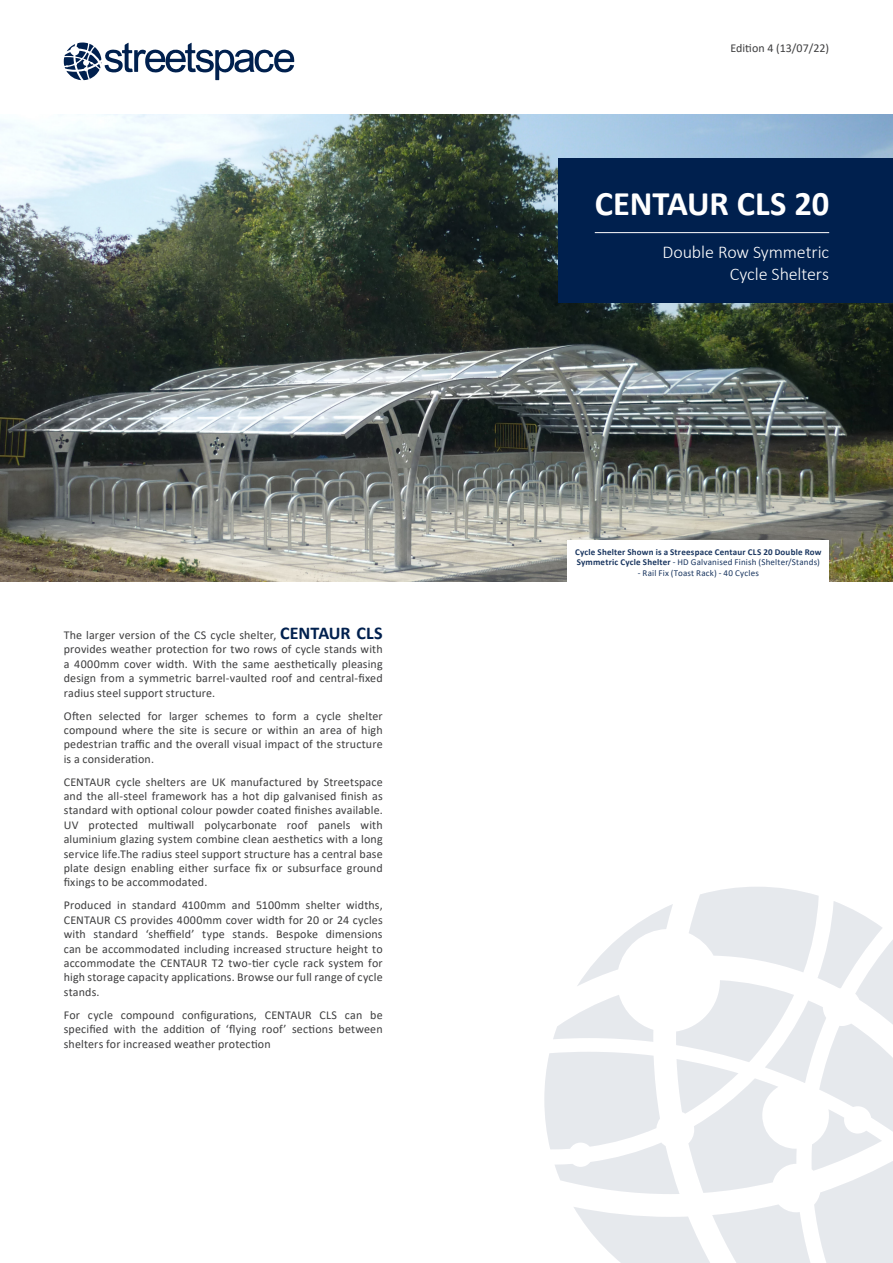
<style>
.page{position:relative;width:893px;height:1263px;background:#fff}
.page>*{position:absolute;margin:0;border:0;box-sizing:border-box;transform-origin:0 0}
.t1{font:700 34.5px "Calibri";letter-spacing:-.005em;color:#fff}
.t2{font:300 18px/21.6px "Calibri";letter-spacing:-.005em;color:#fff;text-align:right}
.t3{font:12px/14.4px "Calibri";letter-spacing:.01em;color:#3e3e3f;text-align:justify}
.t4{font:700 9px/10.5px "Calibri";letter-spacing:.02em;color:#1a3660}
.t5{font:9px "Calibri";letter-spacing:.02em;color:#1a3660}
.s1{font-weight:700;font-size:18px;color:#00204e}
.s2{font-weight:400}
</style>
<div class="page">
<svg style="left:544px;top:887px;width:349px;height:376px"></svg>
<img style="left:0;top:114px;width:893px;height:468px">
<div style="left:567px;top:540px;width:262px;height:43px;background:#fff"></div>
<div style="left:558px;top:158px;width:335px;height:144px;background:#00204e"></div>
<hr style="left:595px;top:232px;width:234px;height:1px;background:#fff">
<svg style="left:64px;top:43px;width:230px;height:37px"></svg>
<p class="t3" style="left:64px;top:627px;width:320px">The larger version of the CS cycle shelter, <span class="s1">CENTAUR CLS </span>provides weather protection for two rows of cycle stands with a 4000mm cover width. With the same aesthetically pleasing design from a symmetric barrel-vaulted roof and central-fixed radius steel support structure.</p>
<p class="t3" style="left:64px;top:708px;width:320px">Often selected for larger schemes to form a cycle shelter compound where the site is secure or within an area of high pedestrian traffic and the overall visual impact of the structure is a consideration.</p>
<p class="t3" style="left:64px;top:774px;width:320px">CENTAUR cycle shelters are UK manufactured by Streetspace and the all-steel framework has a hot dip galvanised finish as standard with optional colour powder coated finishes available.<br>UV protected multiwall polycarbonate roof panels with aluminium glazing system combine clean aesthetics with a long service life.The radius steel support structure has a central base plate design enabling either surface fix or subsurface ground fixings to be accommodated.</p>
<p class="t3" style="left:64px;top:898px;width:320px">Produced in standard 4100mm and 5100mm shelter widths, CENTAUR CS provides 4000mm cover width for 20 or 24 cycles with standard ‘sheffield’ type stands. Bespoke dimensions can be accommodated including increased structure height to accommodate the CENTAUR T2 two-tier cycle rack system for high storage capacity applications. Browse our full range of cycle stands.</p>
<p class="t3" style="left:64px;top:1007px;width:320px">For cycle compound configurations, CENTAUR CLS can be specified with the addition of ‘flying roof’ sections between shelters for increased weather protection</p>
<p class="t3" style="left:731px;top:40px;width:100px">Edition 4 (13/07/22)</p>
<p class="t1" style="left:595px;top:180px;width:236px">CENTAUR CLS 20</p>
<p class="t2" style="left:662px;top:242px;width:168px">Double Row Symmetric<br>Cycle Shelters</p>
<p class="t4" style="left:575px;top:546px;width:248px">Cycle Shelter Shown is a Streespace Centaur CLS 20 Double Row<br>Symmetric Cycle Shelter <span class="s2">- HD Galvanised Finish (Shelter/Stands)</span></p>
<p class="t5" style="left:638px;top:566px;width:123px">- Rail Fix (Toast Rack) - 40 Cycles</p>
</div>
